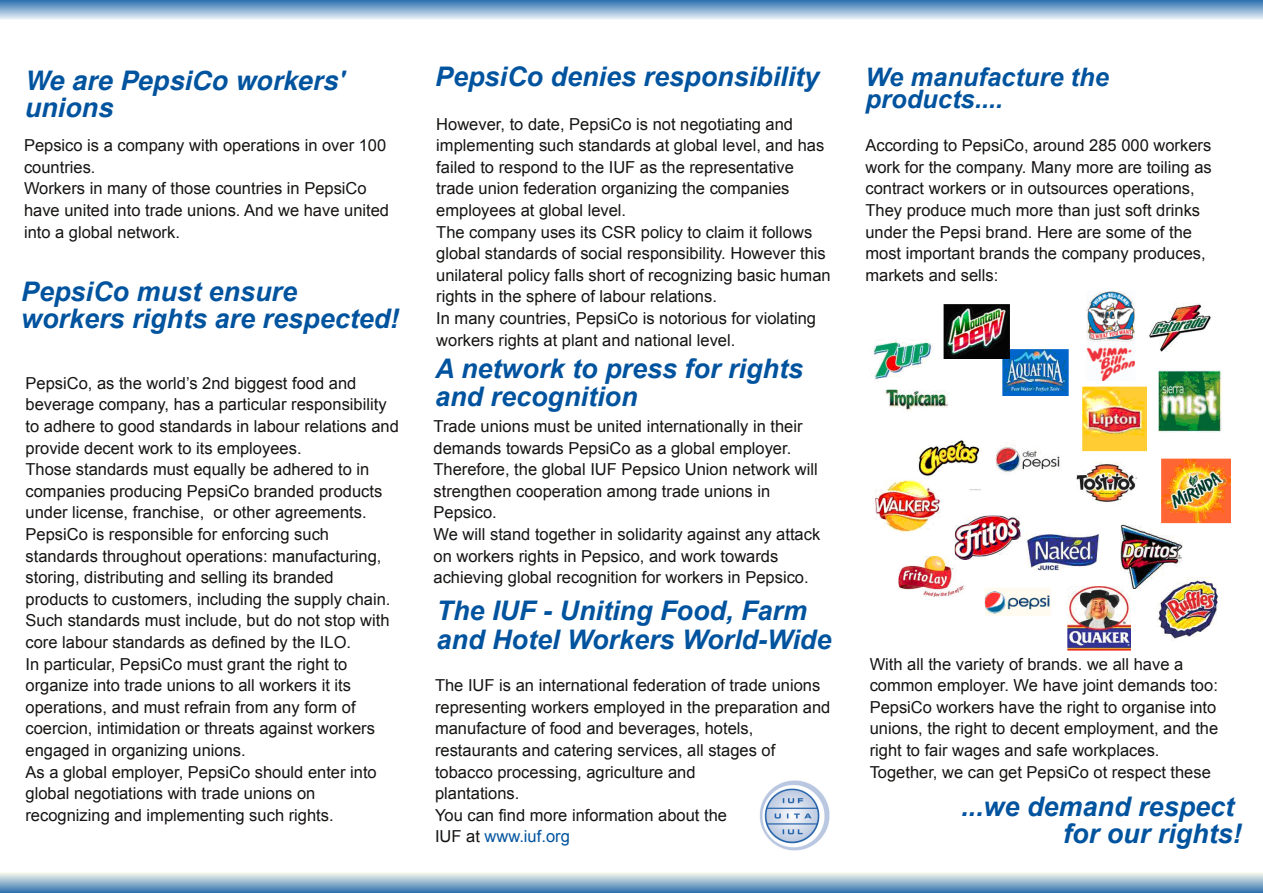
<style>
.page{position:relative;width:1263px;height:893px;background:#fff}
.page>*{position:absolute;margin:0;border:0;box-sizing:border-box;transform-origin:0 0}
.t1{font:italic 700 27px/28.3px "Arial";color:#00539e}
.t2{font:italic 700 27px/27px "A030";color:#00539e}
.t3{font:italic 700 25.5px/21.6px "Arial";color:#00539e}
.t4{font:16.5px/21.6px "Arial";color:#161413}
.s1{color:#00539e}
</style>
<div class="page">
<svg style="left:0;top:872px;width:1263px;height:21px;background:#95b6cd"></svg>
<svg style="left:0;top:0;width:1263px;height:19px;background:#89afd2"></svg>
<img style="left:873px;top:339px;width:59px;height:51px">
<img style="left:1002px;top:349px;width:67px;height:47px">
<img style="left:917px;top:440px;width:64px;height:50px">
<img style="left:995px;top:442px;width:67px;height:30px">
<img style="left:1120px;top:525px;width:62px;height:64px">
<img style="left:898px;top:556px;width:66px;height:41px">
<img style="left:955px;top:516px;width:66px;height:43px">
<img style="left:1149px;top:303px;width:62px;height:49px">
<img style="left:1082px;top:387px;width:65px;height:64px">
<img style="left:1161px;top:459px;width:69px;height:64px">
<img style="left:943px;top:304px;width:67px;height:54px">
<img style="left:1026px;top:534px;width:73px;height:36px">
<img style="left:985px;top:588px;width:66px;height:28px">
<img style="left:1067px;top:586px;width:63px;height:65px">
<img style="left:1157px;top:577px;width:62px;height:62px">
<img style="left:1158px;top:370px;width:63px;height:62px">
<img style="left:1076px;top:462px;width:61px;height:40px">
<img style="left:885px;top:390px;width:63px;height:21px">
<img style="left:874px;top:480px;width:67px;height:52px">
<img style="left:1086px;top:291px;width:49px;height:90px">
<img style="left:760px;top:780px;width:70px;height:71px">
<h1 class="t2" style="left:24px;top:66px;width:321px">We are PepsiCo workers' unions</h1>
<p class="t4" style="left:24px;top:135px;width:367px">Pepsico is a company with operations in over 100 countries.<br>Workers in many of those countries in PepsiCo have united into trade unions. And we have united into a global network.</p>
<h1 class="t1" style="left:21px;top:278px;width:380px;line-height:27px">PepsiCo must ensure workers rights are respected!</h1>
<p class="t4" style="left:25px;top:372px;width:375px">PepsiCo, as the world’s 2nd biggest food and beverage company, has a particular responsibility to adhere to good standards in labour relations and provide decent work to its employees.<br>Those standards must equally be adhered to in companies producing PepsiCo branded products under license, franchise, or other agreements.<br>PepsiCo is responsible for enforcing such standards throughout operations: manufacturing, storing, distributing and selling its branded products to customers, including the supply chain.<br>Such standards must include, but do not stop with core labour standards as defined by the ILO.<br>In particular, PepsiCo must grant the right to organize into trade unions to all workers it its operations, and must refrain from any form of coercion, intimidation or threats against workers engaged in organizing unions.<br>As a global employer, PepsiCo should enter into global negotiations with trade unions on recognizing and implementing such rights.</p>
<h1 class="t1" style="left:435px;top:63px;width:386px">PepsiCo denies responsibility</h1>
<p class="t4" style="left:436px;top:113px;width:396px">However, to date, PepsiCo is not negotiating and implementing such standards at global level, and has failed to respond to the IUF as the representative trade union federation organizing the companies employees at global level.<br>The company uses its CSR policy to claim it follows global standards of social responsibility. However this unilateral policy falls short of recognizing basic human rights in the sphere of labour relations.<br>In many countries, PepsiCo is notorious for violating workers rights at plant and national level.</p>
<h1 class="t1" style="left:435px;top:354px;width:370px">A network to press for rights and recognition</h1>
<p class="t4" style="left:433px;top:415px;width:388px">Trade unions must be united internationally in their demands towards PepsiCo as a global employer.<br>Therefore, the global IUF Pepsico Union network will strengthen cooperation among trade unions in Pepsico.<br>We will stand together in solidarity against any attack on workers rights in Pepsico, and work towards achieving global recognition for workers in Pepsico.</p>
<h1 class="t1" style="left:436px;top:597px;width:396px">The IUF - Uniting Food, Farm and Hotel Workers World-Wide</h1>
<p class="t4" style="left:435px;top:675px;width:397px">The IUF is an international federation of trade unions representing workers employed in the preparation and manufacture of food and beverages, hotels, restaurants and catering services, all stages of tobacco processing, agriculture and<br>plantations.<br>You can find more information about the<br>IUF at <span class="s1">www.iuf.org</span></p>
<h2 class="t3" style="left:865px;top:67px;width:245px">We manufacture the products....</h2>
<p class="t4" style="left:865px;top:135px;width:348px">According to PepsiCo, around 285 000 workers work for the company. Many more are toiling as contract workers or in outsources operations, They produce much more than just soft drinks under the Pepsi brand. Here are some of the most important brands the company produces, markets and sells:</p>
<p class="t4" style="left:870px;top:653px;width:350px">With all the variety of brands. we all have a common employer. We have joint demands too:<br>PepsiCo workers have the right to organise into unions, the right to decent employment, and the right to fair wages and safe workplaces.<br>Together, we can get PepsiCo ot respect these</p>
<h1 class="t1" style="left:961px;top:793px;width:282px;line-height:27px;text-align:right">...we demand respect for our rights!</h1>
</div>
